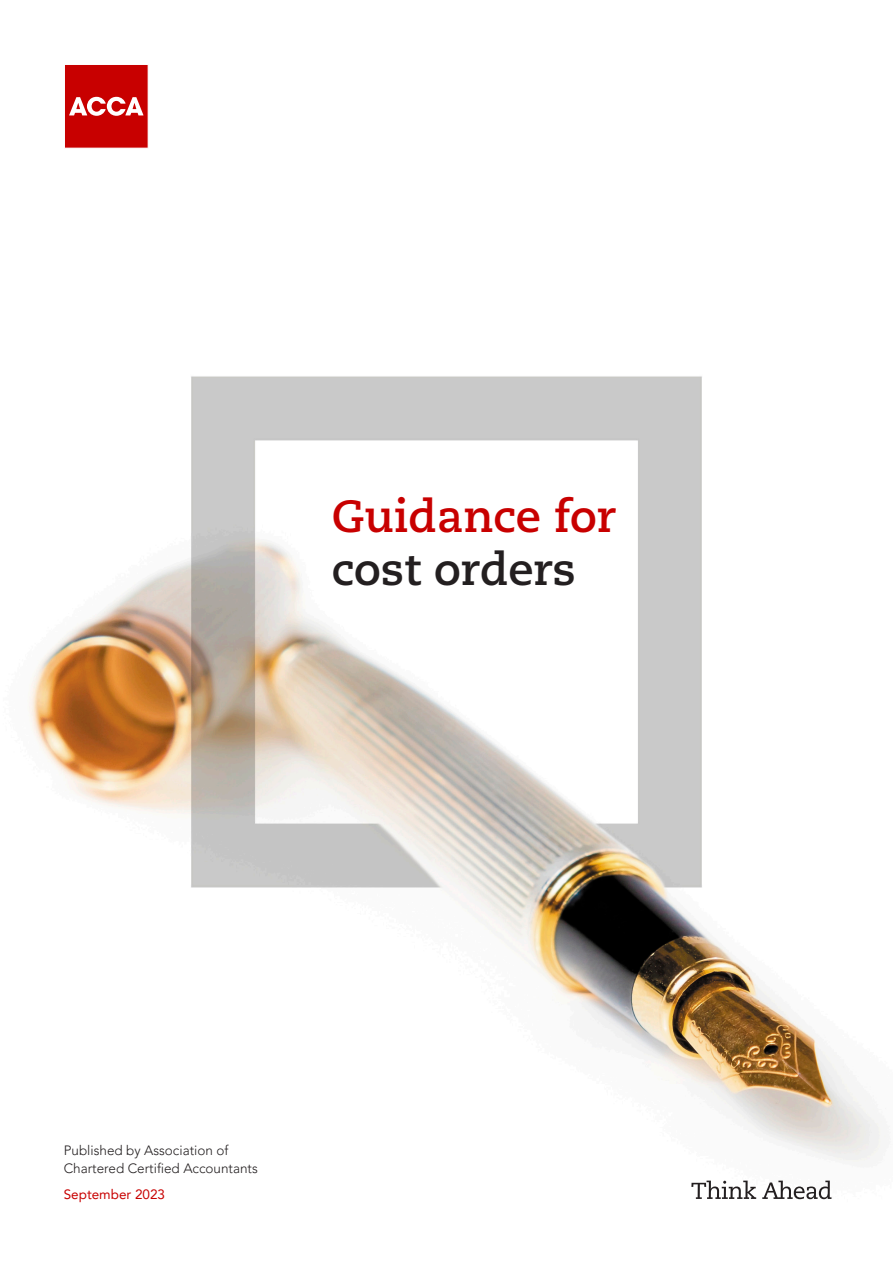
<style>
.page{position:relative;width:893px;height:1263px;background:#fff}
.page>*{position:absolute;margin:0;border:0;box-sizing:border-box;transform-origin:0 0}
.t1{font:700 45px "Caecilia LT Pro 75";color:#c80000}
.t2{font:700 45px "Caecilia LT Pro 75";color:#231f20}
.t3{font:300 13.5px/18px "Avenir LT Pro";color:#231f20}
.t4{font:13.5px "Avenir LT Pro";color:#c80000}
</style>
<div class="page">
<img style="left:29px;top:376px;width:857px;height:824px">
<svg style="left:65px;top:65px;width:84px;height:84px;background:#cf2020"></svg>
<svg style="left:691px;top:1180px;width:65px;height:19px"></svg>
<svg style="left:762px;top:1180px;width:69px;height:19px"></svg>
<p class="t1" style="left:332px;top:486px;width:286px">Guidance for</p>
<p class="t2" style="left:332px;top:538px;width:246px">cost orders</p>
<p class="t3" style="left:64px;top:1141px;width:196px">Published by Association of<br>Chartered Certified Accountants</p>
<p class="t4" style="left:64px;top:1186px;width:103px">September 2023</p>
</div>
